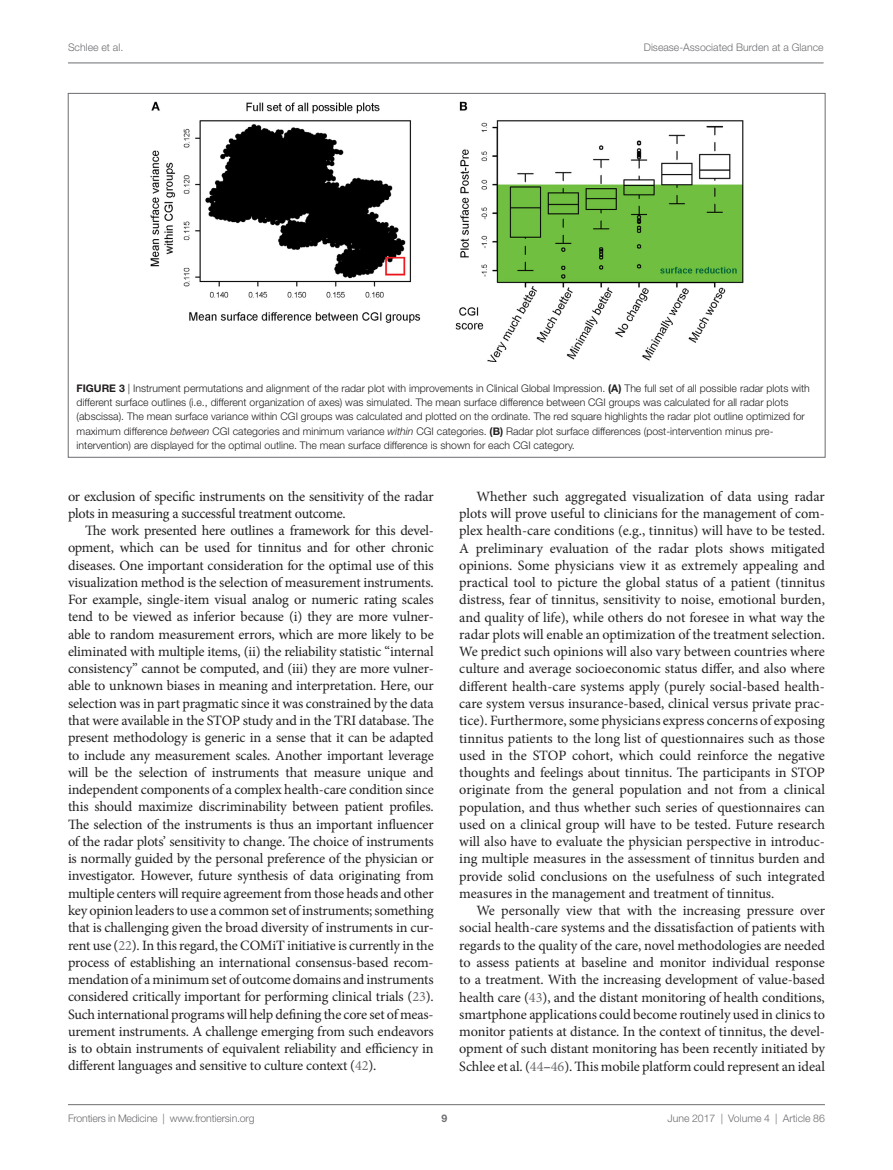
<style>
.page{position:relative;width:893px;height:1170px;background:#fff}
.page>*{position:absolute;margin:0;border:0;box-sizing:border-box;transform-origin:0 0}
.t1{font:14.25px/17.2px "Minion Pro";letter-spacing:-.015em;color:#231f20;text-align:justify}
.t2{font:300 10.5px/14.2px "Helvetica Neue LT Std";color:#231f20}
.t3{font:300 10.5px "Helvetica Neue LT Std";color:#6c6d70}
.t4{font:700 10.5px "Helvetica Neue LT Std";color:#6c6d70}
.s1{font-weight:700}
.s2{font-style:italic}
.s3{color:#6c6d70}
</style>
<div class="page">
<img style="left:150px;top:102px;width:594px;height:260px">
<hr style="left:68px;top:1104px;width:757px;height:1px;background:#6c6d70">
<hr style="left:68px;top:63px;width:755px;height:1px;background:#6c6d70">
<p class="t3" style="left:68px;top:41px;width:57px">Schlee et al.</p>
<p class="t3" style="left:644px;top:41px;width:181px">Disease-Associated Burden at a Glance</p>
<p class="t2" style="left:77px;top:381px;width:735px"><span class="s1">FIGU RE 3</span> | Instrument permutations and alignment of the radar plot with improvements in Clinical Global Impression. <span class="s1">(A)</span> The full set of all possible radar plots with different surface outlines (i.e., different organization of axes) was simulated. The mean surface difference between CGI groups was calculated for all radar plots (abscissa). The mean surface variance within CGI groups was calculated and plotted on the ordinate. The red square highlights the radar plot outline optimized for maximum difference <span class="s2">between</span> CGI categories and minimum variance <span class="s2">within</span> CGI categories. <span class="s1">(B)</span> Radar plot surface differences (post-intervention minus pre&shy;intervention) are displayed for the optimal outline. The mean surface difference is shown for each CGI category.</p>
<p class="t1" style="left:68px;top:487px;width:367px">or exclusion of specific instruments on the sensitivity of the radar plots in measuring a successful treatment outcome.</p>
<p class="t1" style="left:68px;top:522px;width:367px;text-indent:17px">The work presented here outlines a framework for this devel&shy;opment, which can be used for tinnitus and for other chronic diseases. One important consideration for the optimal use of this visualization method is the selection of measurement instruments.<br>For example, single-item visual analog or numeric rating scales tend to be viewed as inferior because (i) they are more vulner&shy;able to random measurement errors, which are more likely to be eliminated with multiple items, (ii) the reliability statistic “internal consistency” cannot be computed, and (iii) they are more vulner&shy;able to unknown biases in meaning and interpretation. Here, our selection was in part pragmatic since it was constrained by the data that were available in the STOP study and in the TRI database. The present methodology is generic in a sense that it can be adapted to include any measurement scales. Another important leverage will be the selection of instruments that measure unique and independent components of a complex health-care condition since this should maximize discriminability between patient profiles.<br>The selection of the instruments is thus an important influencer of the radar plots’ sensitivity to change. The choice of instruments is normally guided by the personal preference of the physician or investigator. However, future synthesis of data originating from multiple centers will require agreement from those heads and other key opinion leaders to use a common set of instruments; something that is challenging given the broad diversity of instruments in cur&shy;rent use (<span class="s3">22</span>). In this regard, the COMiT initiative is currently in the process of establishing an international consensus-based recom&shy;mendation of a minimum set of outcome domains and instruments considered critically important for performing clinical trials (<span class="s3">23</span>).<br>Such international programs will help defining the core set of meas&shy;urement instruments. A challenge emerging from such endeavors is to obtain instruments of equivalent reliability and efficiency in different languages and sensitive to culture context (<span class="s3">42</span>).</p>
<p class="t1" style="left:459px;top:487px;width:367px;text-indent:17px">Whether such aggregated visualization of data using radar plots will prove useful to clinicians for the management of com&shy;plex health-care conditions (e.g., tinnitus) will have to be tested.<br>A preliminary evaluation of the radar plots shows mitigated opinions. Some physicians view it as extremely appealing and practical tool to picture the global status of a patient (tinnitus distress, fear of tinnitus, sensitivity to noise, emotional burden, and quality of life), while others do not foresee in what way the radar plots will enable an optimization of the treatment selection.<br>We predict such opinions will also vary between countries where culture and average socioeconomic status differ, and also where different health-care systems apply (purely social-based health&shy;care system versus insurance-based, clinical versus private prac&shy;tice). Furthermore, some physicians express concerns of exposing tinnitus patients to the long list of questionnaires such as those used in the STOP cohort, which could reinforce the negative thoughts and feelings about tinnitus. The participants in STOP originate from the general population and not from a clinical population, and thus whether such series of questionnaires can used on a clinical group will have to be tested. Future research will also have to evaluate the physician perspective in introduc&shy;ing multiple measures in the assessment of tinnitus burden and provide solid conclusions on the usefulness of such integrated measures in the management and treatment of tinnitus.</p>
<p class="t1" style="left:459px;top:902px;width:367px;text-indent:17px">We personally view that with the increasing pressure over social health-care systems and the dissatisfaction of patients with regards to the quality of the care, novel methodologies are needed to assess patients at baseline and monitor individual response to a treatment. With the increasing development of value-based health care (<span class="s3">43</span>), and the distant monitoring of health conditions, smartphone applications could become routinely used in clinics to monitor patients at distance. In the context of tinnitus, the devel&shy;opment of such distant monitoring has been recently initiated by Schlee et al. (<span class="s3">44</span>–<span class="s3">46</span>). This mobile platform could represent an ideal</p>
<p class="t3" style="left:68px;top:1111px;width:188px">Frontiers in Medicine | www.frontiersin.org</p>
<p class="t3" style="left:667px;top:1111px;width:159px">June 2017 | Volume 4 | Article 86</p>
<p class="t4" style="left:441px;top:1111px;width:7px">9</p>
</div>
